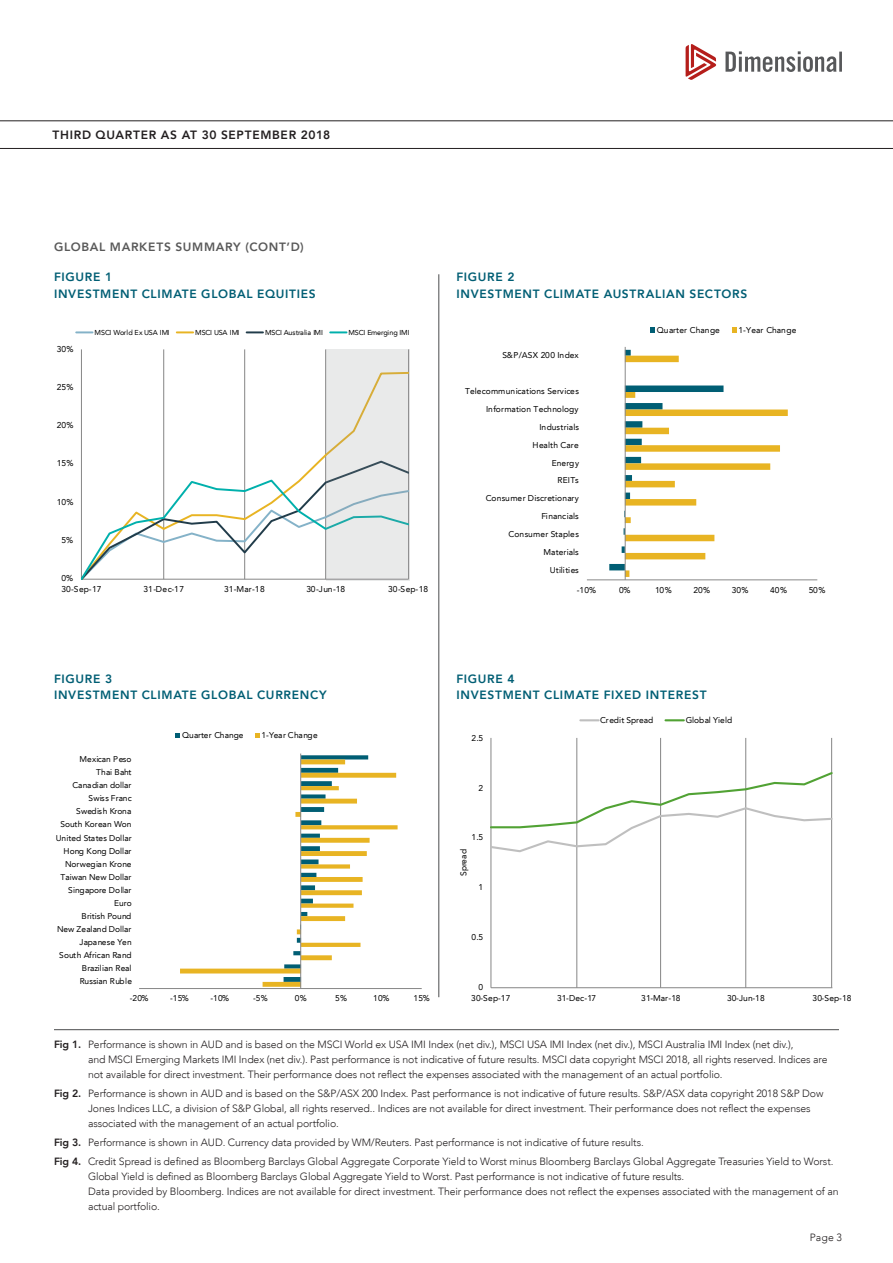
<style>
.page{position:relative;width:893px;height:1263px;background:#fff}
.page>*{position:absolute;margin:0;border:0;box-sizing:border-box;transform-origin:0 0}
.Heading_2{font:800 12px/16.5px "Avenir LT";letter-spacing:.06em;color:#005e74}
.t1{font:800 12px "Avenir LT";letter-spacing:.055em;color:#231f20}
.t2{font:800 12px "Avenir LT";letter-spacing:.055em;color:#595959}
.t3{font:300 10.5px/15px "Avenir LT";letter-spacing:-.01em;color:#231f20}
.t4{font:8.55px "Avenir LT";letter-spacing:-.02em;color:#000}
.t5{font:8.4px/17.9px "Avenir LT";letter-spacing:.01em;color:#000;text-align:right}
.t6{font:8.4px/13px "Avenir LT";letter-spacing:-.01em;color:#000;text-align:right}
.t7{font:8.4px "Avenir LT";letter-spacing:-.02em;color:#000}
.t8{font:7.2px "Avenir LT";letter-spacing:-.01em;color:#000}
.s1{font-weight:800}
</style>
<div class="page">
<svg style="left:686px;top:44px;width:30px;height:36px"></svg>
<svg style="left:725px;top:51px;width:117px;height:21px"></svg>
<hr style="left:0;top:121px;width:893px;height:1px;background:#231f20">
<hr style="left:0;top:148px;width:893px;height:1px;background:#231f20">
<svg style="left:609px;top:350px;width:179px;height:227px"></svg>
<hr style="left:587px;top:579px;width:230px;height:1px;background:#898989">
<hr style="left:625px;top:347px;width:1px;height:233px;background:#898989">
<svg style="left:650px;top:328px;width:5px;height:5px"></svg>
<svg style="left:732px;top:328px;width:4px;height:5px"></svg>
<hr style="left:163px;top:349px;width:1px;height:230px;background:#868686">
<hr style="left:244px;top:349px;width:1px;height:230px;background:#868686">
<hr style="left:325px;top:349px;width:1px;height:230px;background:#868686">
<hr style="left:81px;top:349px;width:1px;height:230px;background:#868686">
<hr style="left:81px;top:579px;width:328px;height:1px;background:#868686">
<svg style="left:163px;top:371px;width:163px;height:88px"></svg>
<svg style="left:81px;top:459px;width:245px;height:120px"></svg>
<svg style="left:76px;top:331px;width:17px;height:2px"></svg>
<svg style="left:177px;top:331px;width:16px;height:2px"></svg>
<svg style="left:247px;top:331px;width:16px;height:2px"></svg>
<svg style="left:330px;top:331px;width:17px;height:2px"></svg>
<svg style="left:180px;top:759px;width:218px;height:228px"></svg>
<hr style="left:139px;top:988px;width:283px;height:1px;background:#868686">
<hr style="left:300px;top:753px;width:1px;height:235px;background:#868686">
<svg style="left:176px;top:733px;width:4px;height:5px"></svg>
<svg style="left:255px;top:733px;width:5px;height:5px"></svg>
<hr style="left:576px;top:738px;width:1px;height:250px;background:#868686">
<hr style="left:660px;top:738px;width:1px;height:250px;background:#868686">
<hr style="left:745px;top:738px;width:1px;height:250px;background:#868686">
<hr style="left:831px;top:738px;width:1px;height:250px;background:#868686">
<hr style="left:491px;top:738px;width:1px;height:250px;background:#868686">
<hr style="left:491px;top:987px;width:341px;height:1px;background:#868686">
<svg style="left:491px;top:770px;width:342px;height:83px"></svg>
<svg style="left:580px;top:719px;width:19px;height:2px"></svg>
<svg style="left:665px;top:719px;width:19px;height:2px"></svg>
<hr style="left:54px;top:1029px;width:785px;height:1px;background:#4b4c4d">
<svg style="left:326px;top:349px;width:84px;height:231px;background:#e3e5e4"></svg>
<hr style="left:439px;top:274px;width:1px;height:723px;background:#4b4c4d">
<p class="t1" style="left:53px;top:128px;width:279px">THIRD QUARTER AS AT 30 SEPTEMBER 2018</p>
<p class="t2" style="left:54px;top:240px;width:251px">GLOBAL MARKETS SUMMARY (CONT’D)</p>
<p class="Heading_2" style="left:54px;top:269px;width:263px">FIGURE 1<br>INVESTMENT CLIMATE GLOBAL EQUITIES</p>
<p class="Heading_2" style="left:456px;top:269px;width:292px">FIGURE 2<br>INVESTMENT CLIMATE AUSTRALIAN SECTORS</p>
<p class="t4" style="left:57px;top:344px;width:18px">30%</p>
<p class="t4" style="left:57px;top:382px;width:18px">25%</p>
<p class="t4" style="left:57px;top:420px;width:18px">20%</p>
<p class="t4" style="left:57px;top:458px;width:18px">15%</p>
<p class="t4" style="left:57px;top:497px;width:18px">10%</p>
<p class="t4" style="left:62px;top:535px;width:13px">5%</p>
<p class="t4" style="left:62px;top:573px;width:13px">0%</p>
<p class="t8" style="left:95px;top:328px;width:76px">MSCI World Ex USA IMI</p>
<p class="t8" style="left:195px;top:328px;width:46px">MSCI USA IMI</p>
<p class="t8" style="left:265px;top:328px;width:60px">MSCI Australia IMI</p>
<p class="t8" style="left:348px;top:328px;width:63px">MSCI Emerging IMI</p>
<p class="t4" style="left:61px;top:584px;width:41px">30-Sep-17</p>
<p class="t4" style="left:144px;top:584px;width:42px">31-Dec-17</p>
<p class="t4" style="left:224px;top:584px;width:42px">31-Mar-18</p>
<p class="t4" style="left:306px;top:584px;width:40px">30-Jun-18</p>
<p class="t4" style="left:388px;top:584px;width:41px">30-Sep-18</p>
<p class="t5" style="left:502px;top:346px;width:78px">S&amp;P/ASX 200 Index</p>
<p class="t5" style="left:465px;top:382px;width:116px">Telecommunications Services<br>Information Technology<br>Industrials<br>Health Care<br>Energy<br>REITs<br>Consumer Discretionary<br>Financials<br>Consumer Staples<br>Materials<br>Utilities</p>
<p class="t5" style="left:657px;top:321px;width:65px">Quarter Change</p>
<p class="t5" style="left:738px;top:321px;width:59px">1-Year Change</p>
<p class="t5" style="left:577px;top:581px;width:21px">-10%</p>
<p class="t5" style="left:619px;top:581px;width:13px">0%</p>
<p class="t5" style="left:655px;top:581px;width:18px">10%</p>
<p class="t5" style="left:693px;top:581px;width:18px">20%</p>
<p class="t5" style="left:732px;top:581px;width:18px">30%</p>
<p class="t5" style="left:770px;top:581px;width:18px">40%</p>
<p class="t5" style="left:809px;top:581px;width:18px">50%</p>
<p class="Heading_2" style="left:54px;top:670px;width:274px">FIGURE 3<br>INVESTMENT CLIMATE GLOBAL CURRENCY</p>
<p class="Heading_2" style="left:456px;top:670px;width:252px">FIGURE 4<br>INVESTMENT CLIMATE FIXED INTEREST</p>
<p class="t6" style="left:56px;top:753px;width:78px">Mexican Peso<br>Thai Baht<br>Canadian dollar<br>Swiss Franc<br>Swedish Krona<br>South Korean Won<br>United States Dollar<br>Hong Kong Dollar<br>Norwegian Krone<br>Taiwan New Dollar<br>Singapore Dollar<br>Euro<br>British Pound<br>New Zealand Dollar<br>Japanese Yen<br>South African Rand<br>Brazilian Real<br>Russian Ruble</p>
<p class="t7" style="left:182px;top:730px;width:63px">Quarter Change</p>
<p class="t5" style="left:261px;top:726px;width:58px">1-Year Change</p>
<p class="t5" style="left:130px;top:989px;width:20px">-20%</p>
<p class="t5" style="left:170px;top:989px;width:20px">-15%</p>
<p class="t5" style="left:210px;top:989px;width:20px">-10%</p>
<p class="t5" style="left:253px;top:989px;width:16px">-5%</p>
<p class="t5" style="left:295px;top:989px;width:13px">0%</p>
<p class="t5" style="left:335px;top:989px;width:13px">5%</p>
<p class="t5" style="left:373px;top:989px;width:18px">10%</p>
<p class="t5" style="left:414px;top:989px;width:18px">15%</p>
<p class="t5" style="left:471px;top:729px;width:13px">2.5</p>
<p class="t5" style="left:478px;top:779px;width:6px">2</p>
<p class="t5" style="left:471px;top:829px;width:13px">1.5</p>
<p class="t5" style="left:455px;top:876px;width:28px;rotate:-90deg">Spread</p>
<p class="t5" style="left:478px;top:878px;width:6px">1</p>
<p class="t5" style="left:471px;top:928px;width:13px">0.5</p>
<p class="t5" style="left:478px;top:978px;width:6px">0</p>
<p class="t5" style="left:600px;top:711px;width:55px">Credit Spread</p>
<p class="t5" style="left:686px;top:711px;width:48px">Global Yield</p>
<p class="t5" style="left:471px;top:989px;width:41px">30-Sep-17</p>
<p class="t5" style="left:557px;top:989px;width:41px">31-Dec-17</p>
<p class="t5" style="left:641px;top:989px;width:41px">31-Mar-18</p>
<p class="t5" style="left:727px;top:989px;width:39px">30-Jun-18</p>
<p class="t5" style="left:812px;top:989px;width:41px">30-Sep-18</p>
<p class="t3" style="left:88px;top:1036px;width:741px;text-indent:-34px"><span class="s1">Fig 1.</span> Performance is shown in AUD and is based on the MSCI World ex USA IMI Index (net div.), MSCI USA IMI Index (net div.), MSCI Australia IMI Index (net div.),<br>and MSCI Emerging Markets IMI Index (net div.). Past performance is not indicative of future results. MSCI data copyright MSCI 2018, all rights reserved. Indices are not available for direct investment. Their performance does not reflect the expenses associated with the management of an actual portfolio.</p>
<p class="t3" style="left:88px;top:1086px;width:737px;text-indent:-34px"><span class="s1">Fig 2.</span> Performance is shown in AUD and is based on the S&amp;P/ASX 200 Index. Past performance is not indicative of future results. S&amp;P/ASX data copyright 2018 S&amp;P Dow<br>Jones Indices LLC, a division of S&amp;P Global, all rights reserved.. Indices are not available for direct investment. Their performance does not reflect the expenses associated with the management of an actual portfolio.</p>
<p class="t3" style="left:54px;top:1135px;width:591px"><span class="s1">Fig 3.</span> Performance is shown in AUD. Currency data provided by WM/Reuters. Past performance is not indicative of future results.</p>
<p class="t3" style="left:88px;top:1154px;width:752px;text-indent:-34px"><span class="s1">Fig 4.</span> Credit Spread is defined as Bloomberg Barclays Global Aggregate Corporate Yield to Worst minus Bloomberg Barclays Global Aggregate Treasuries Yield to Worst.<br>Global Yield is defined as Bloomberg Barclays Global Aggregate Yield to Worst. Past performance is not indicative of future results.<br>Data provided by Bloomberg. Indices are not available for direct investment. Their performance does not reflect the expenses associated with the management of an actual portfolio.</p>
<p class="t3" style="left:810px;top:1230px;width:34px">Page 3</p>
</div>
